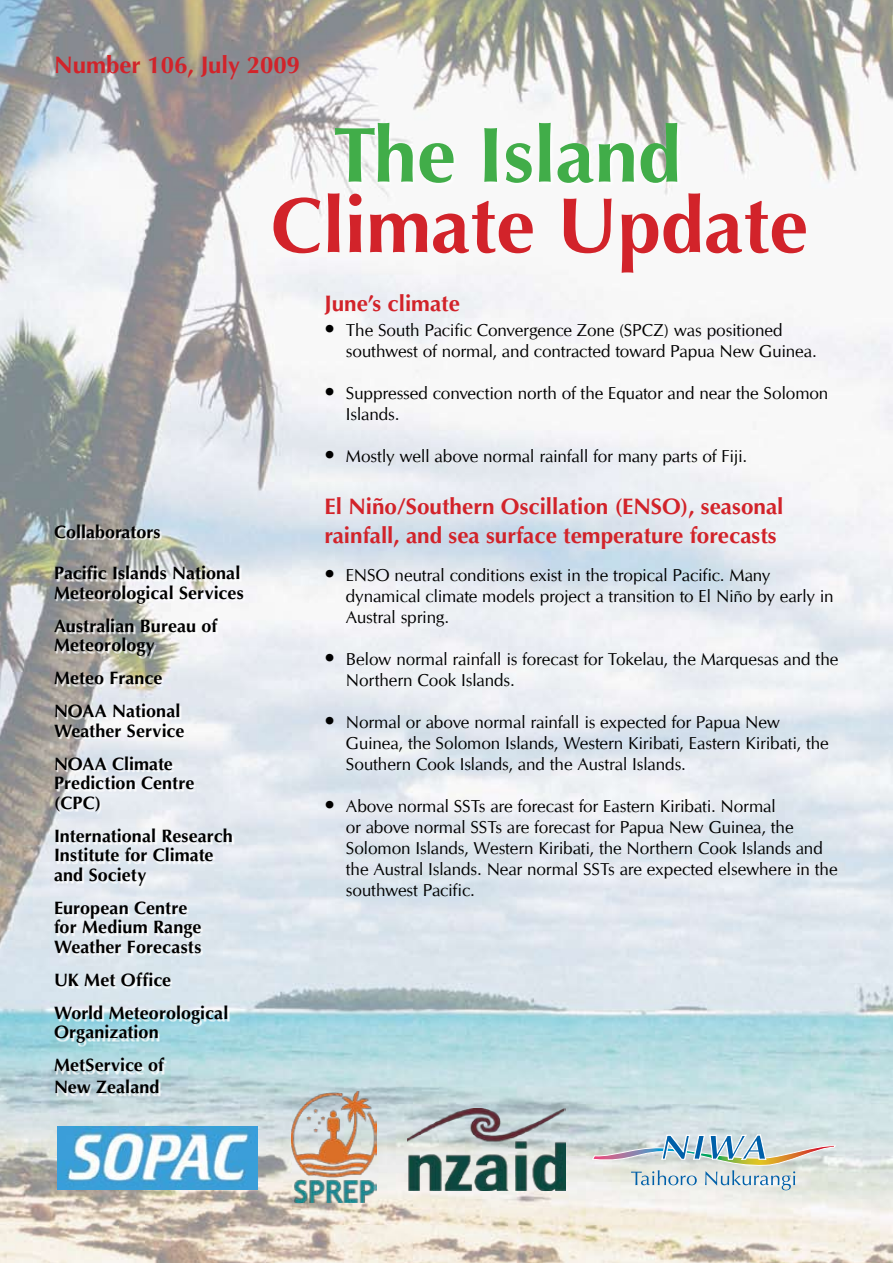
<style>
.page{position:relative;width:893px;height:1263px;background:#fff}
.page>*{position:absolute;margin:0;border:0;box-sizing:border-box;transform-origin:0 0}
.t1{font:700 78px "Optima";color:#d2232a}
.t2{font:700 78px "Optima";color:#41ad49}
.t3{font:700 24px "Optima";color:#d2232a}
.t4{font:700 22.5px/28.8px "Optima";color:#d2232a}
.t5{font:700 18px/19.5px "Optima";letter-spacing:.005em;color:#000}
.t6{font:17.25px/20.9px "CG Omega";letter-spacing:-.01em;color:#000}
.s1{font-weight:700;font-size:21px}
</style>
<div class="page">
<img style="left:0;top:0;width:893px;height:1263px">
<div style="left:333px;top:121px;width:463px;height:108px;background:#f8f8f8"></div>
<div style="left:55px;top:526px;width:216px;height:605px;background:#fff;opacity:.86"></div>
<svg style="left:592px;top:1134px;width:244px;height:56px;background:#c8d4d4"></svg>
<img style="left:407px;top:1108px;width:159px;height:83px">
<img style="left:291px;top:1091px;width:85px;height:111px">
<img style="left:57px;top:1127px;width:200px;height:63px">
<h2 class="t3" style="left:54px;top:50px;width:248px">Number 106, July 2009</h2>
<p class="t5" style="left:54px;top:523px;width:108px">Collaborators</p>
<p class="t5" style="left:54px;top:564px;width:191px">Pacific Islands National<br>Meteorological Services</p>
<p class="t5" style="left:54px;top:616px;width:165px">Australian Bureau of<br>Meteorology</p>
<p class="t5" style="left:54px;top:662px;width:128px;line-height:33px">Meteo France<br>NOAA National</p>
<p class="t5" style="left:54px;top:714px;width:132px;line-height:33px">Weather Service<br>NOAA Climate</p>
<p class="t5" style="left:54px;top:774px;width:142px">Prediction Centre (CPC)</p>
<p class="t5" style="left:54px;top:826px;width:180px">International Research<br>Institute for Climate and Society</p>
<p class="t5" style="left:54px;top:898px;width:149px">European Centre for Medium Range<br>Weather Forecasts</p>
<p class="t5" style="left:54px;top:963px;width:176px;line-height:33px">UK Met Office<br>World Meteorological</p>
<p class="t5" style="left:54px;top:1016px;width:111px;line-height:33px">Organization<br>MetService of</p>
<p class="t5" style="left:54px;top:1077px;width:107px">New Zealand</p>
<h1 class="t2" style="left:333px;top:110px;width:350px">The Island</h1>
<h1 class="t1" style="left:271px;top:180px;width:539px">Climate Update</h1>
<h3 class="t4" style="left:325px;top:289px;width:137px">June’s climate</h3>
<p class="t6" style="left:346px;top:320px;width:472px;text-indent:-21px"><span class="s1">•</span> The South Pacific Convergence Zone (SPCZ) was positioned southwest of normal, and contracted toward Papua New Guinea.</p>
<p class="t6" style="left:346px;top:383px;width:484px;text-indent:-21px"><span class="s1">•</span> Suppressed convection north of the Equator and near the Solomon<br>Islands.</p>
<p class="t6" style="left:325px;top:446px;width:424px"><span class="s1">•</span> Mostly well above normal rainfall for many parts of Fiji.</p>
<h3 class="t4" style="left:325px;top:492px;width:460px">El Niño/Southern Oscillation (ENSO), seasonal rainfall, and sea surface temperature forecasts</h3>
<p class="t6" style="left:346px;top:565px;width:489px;text-indent:-21px"><span class="s1">•</span> ENSO neutral conditions exist in the tropical Pacific. Many dynamical climate models project a transition to El Niño by early in<br>Austral spring.</p>
<p class="t6" style="left:346px;top:649px;width:494px;text-indent:-21px"><span class="s1">•</span> Below normal rainfall is forecast for Tokelau, the Marquesas and the<br>Northern Cook Islands.</p>
<p class="t6" style="left:346px;top:712px;width:484px;text-indent:-21px"><span class="s1">•</span> Normal or above normal rainfall is expected for Papua New<br>Guinea, the Solomon Islands, Western Kiribati, Eastern Kiribati, the<br>Southern Cook Islands, and the Austral Islands.</p>
<p class="t6" style="left:346px;top:796px;width:493px;text-indent:-21px"><span class="s1">•</span> Above normal SSTs are forecast for Eastern Kiribati. Normal<br>or above normal SSTs are forecast for Papua New Guinea, the Solomon Islands, Western Kiribati, the Northern Cook Islands and the Austral Islands. Near normal SSTs are expected elsewhere in the southwest Pacific.</p>
</div>
